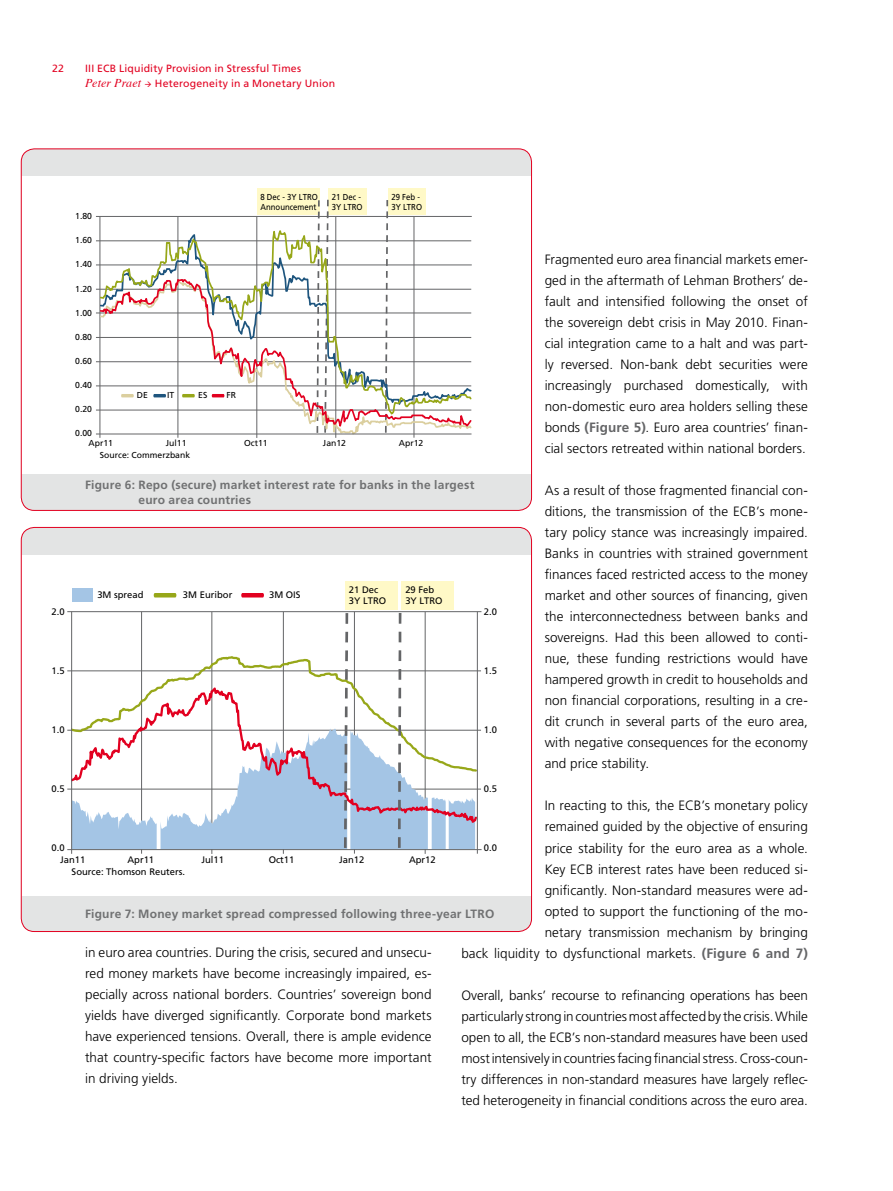
<style>
.page{position:relative;width:893px;height:1191px;background:#fff}
.page>*{position:absolute;margin:0;border:0;box-sizing:border-box;transform-origin:0 0}
.t1{font:300 13.5px/21px "Frutiger LT";color:#000;text-align:justify}
.t2{font:700 12px/15px "Frutiger LT";letter-spacing:.02em;color:#707172}
.t3{font:10.5px/15px "Frutiger LT";letter-spacing:.02em;color:#e20020}
.t4{font:9.45px/11.4px "Frutiger";color:#000}
.t5{font:8.7px/9.9px "Frutiger";color:#000}
.t6{font:8.7px/10.4px "Frutiger";color:#000;scale:.9 1}
.s1{font-family:"Times";font-style:italic;font-size:12px}
.s2{font-weight:700;color:#646567}
</style>
<div class="page">
<div style="left:21px;top:149px;width:510px;height:361px;background:#e3e4e4;border-radius:13px"></div>
<div style="left:23px;top:176px;width:507px;height:298px;background:#fff"></div>
<div style="left:257px;top:189px;width:63px;height:26px;background:#fff9c7"></div>
<div style="left:329px;top:189px;width:38px;height:26px;background:#fff9c7"></div>
<div style="left:388px;top:189px;width:38px;height:26px;background:#fff9c7"></div>
<hr style="left:100px;top:216px;width:1px;height:222px;background:#646567">
<hr style="left:414px;top:216px;width:1px;height:222px;background:#646567">
<hr style="left:96px;top:216px;width:376px;height:1px;background:#646567">
<hr style="left:96px;top:240px;width:375px;height:1px;background:#646567">
<hr style="left:96px;top:264px;width:376px;height:1px;background:#646567">
<hr style="left:96px;top:289px;width:375px;height:1px;background:#646567">
<hr style="left:96px;top:312px;width:375px;height:1px;background:#646567">
<hr style="left:96px;top:337px;width:375px;height:1px;background:#646567">
<hr style="left:96px;top:361px;width:375px;height:1px;background:#646567">
<hr style="left:96px;top:410px;width:375px;height:1px;background:#646567">
<hr style="left:96px;top:385px;width:375px;height:1px;background:#646567">
<hr style="left:335px;top:217px;width:1px;height:221px;background:#646567">
<hr style="left:256px;top:217px;width:1px;height:221px;background:#646567">
<hr style="left:178px;top:216px;width:1px;height:222px;background:#646567">
<svg style="left:100px;top:200px;width:371px;height:233px;background:#eeebe7"></svg>
<hr style="left:96px;top:433px;width:375px;height:1px;background:#646567">
<div style="left:21px;top:527px;width:510px;height:404px;background:#e3e4e4;border-radius:13px"></div>
<div style="left:23px;top:555px;width:507px;height:340px;background:#fff"></div>
<hr style="left:354px;top:611px;width:1px;height:242px;background:#646567">
<hr style="left:67px;top:611px;width:414px;height:1px;background:#646567">
<hr style="left:67px;top:670px;width:414px;height:1px;background:#646567">
<hr style="left:67px;top:730px;width:414px;height:1px;background:#646567">
<hr style="left:67px;top:788px;width:414px;height:1px;background:#646567">
<hr style="left:283px;top:612px;width:1px;height:241px;background:#646567">
<hr style="left:211px;top:612px;width:1px;height:242px;background:#646567">
<hr style="left:141px;top:612px;width:1px;height:241px;background:#646567">
<hr style="left:425px;top:612px;width:1px;height:242px;background:#646567">
<div style="left:72px;top:588px;width:20px;height:14px;background:#a4c5e5"></div>
<svg style="left:154px;top:593px;width:22px;height:4px"></svg>
<svg style="left:241px;top:593px;width:23px;height:4px"></svg>
<svg style="left:345px;top:632px;width:3px;height:10px"></svg>
<svg style="left:345px;top:613px;width:3px;height:11px"></svg>
<svg style="left:72px;top:650px;width:405px;height:199px;background:#dee3eb"></svg>
<svg style="left:399px;top:631px;width:2px;height:11px"></svg>
<svg style="left:399px;top:613px;width:2px;height:10px"></svg>
<hr style="left:477px;top:612px;width:1px;height:241px;background:#646567">
<hr style="left:71px;top:611px;width:1px;height:243px;background:#646567">
<hr style="left:67px;top:849px;width:415px;height:1px;background:#646567">
<div style="left:345px;top:581px;width:53px;height:28px;background:#fff9c7"></div>
<div style="left:401px;top:581px;width:53px;height:28px;background:#fff9c7"></div>
<p class="t3" style="left:52px;top:61px;width:13px">22</p>
<p class="t3" style="left:85px;top:61px;width:252px">III ECB Liquidity Provision in Stressful Times<br><span class="s1">Peter Praet</span> → Heterogeneity in a Monetary Union</p>
<p class="t6" style="left:260px;top:192px;width:65px">8 Dec - 3Y LTRO<br>Announcement</p>
<p class="t6" style="left:332px;top:192px;width:36px">21 Dec -<br>3Y LTRO</p>
<p class="t6" style="left:391px;top:192px;width:36px">29 Feb -<br>3Y LTRO</p>
<p class="t5" style="left:75px;top:211px;width:18px">1.80</p>
<p class="t5" style="left:75px;top:235px;width:18px">1.60</p>
<p class="t5" style="left:75px;top:259px;width:18px">1.40</p>
<p class="t5" style="left:75px;top:283px;width:18px">1.20</p>
<p class="t5" style="left:75px;top:308px;width:18px">1.00</p>
<p class="t5" style="left:75px;top:332px;width:18px">0.80</p>
<p class="t5" style="left:75px;top:356px;width:18px">0.60</p>
<p class="t5" style="left:75px;top:380px;width:18px">0.40</p>
<p class="t5" style="left:75px;top:404px;width:18px">0.20</p>
<p class="t5" style="left:89px;top:428px;width:26px;text-indent:-13px">0.00<br>Apr11</p>
<p class="t5" style="left:166px;top:438px;width:22px">Jul11</p>
<p class="t5" style="left:244px;top:438px;width:25px">Oct11</p>
<p class="t5" style="left:323px;top:438px;width:25px">Jan12</p>
<p class="t5" style="left:399px;top:438px;width:26px">Apr12</p>
<p class="t5" style="left:100px;top:450px;width:92px">Source: Commerzbank</p>
<p class="t1" style="left:545px;top:249px;width:265px">Fragmented euro area financial markets emer&shy;ged in the aftermath of Lehman Brothers’ de&shy;fault and intensified following the onset of the sovereign debt crisis in May 2010. Finan&shy;cial integration came to a halt and was part&shy;ly reversed. Non-bank debt securities were increasingly purchased domestically, with non-domestic euro area holders selling these bonds <span class="s2">(Figure 5)</span>. Euro area countries’ finan&shy;cial sectors retreated within national borders.</p>
<p class="t1" style="left:545px;top:480px;width:265px">As a result of those fragmented financial con&shy;ditions, the transmission of the ECB’s mone&shy;tary policy stance was increasingly impaired.<br>Banks in countries with strained government finances faced restricted access to the money market and other sources of financing, given the interconnectedness between banks and sovereigns. Had this been allowed to conti&shy;nue, these funding restrictions would have hampered growth in credit to households and non financial corporations, resulting in a cre&shy;dit crunch in several parts of the euro area, with negative consequences for the economy and price stability.</p>
<p class="t1" style="left:461px;top:795px;width:348px;text-align:right">In reacting to this, the ECB’s monetary policy<br>remained guided by the objective of ensuring<br>price stability for the euro area as a whole.<br>Key ECB interest rates have been reduced si-<br>gnificantly. Non-standard measures were ad-<br>opted to support the functioning of the mo-<br>netary transmission mechanism by bringing<br>back liquidity to dysfunctional markets. <span class="s2">(Figure 6 and 7)</span></p>
<p class="t1" style="left:461px;top:984px;width:348px">Overall, banks’ recourse to refinancing operations has been particularly strong in countries most affected by the crisis. While open to all, the ECB’s non-standard measures have been used most intensively in countries facing financial stress. Cross-coun&shy;try differences in non-standard measures have largely reflec&shy;ted heterogeneity in financial conditions across the euro area.</p>
<p class="t5" style="left:137px;top:390px;width:13px">DE</p>
<p class="t5" style="left:167px;top:390px;width:9px">IT</p>
<p class="t5" style="left:198px;top:390px;width:11px">ES</p>
<p class="t5" style="left:227px;top:390px;width:11px">FR</p>
<p class="t2" style="left:139px;top:477px;width:337px;text-indent:-53px">Figure 6: Repo (secure) market interest rate for banks in the largest euro area countries</p>
<p class="t4" style="left:349px;top:584px;width:39px">21 Dec<br>3Y LTRO</p>
<p class="t4" style="left:405px;top:584px;width:39px">29 Feb<br>3Y LTRO</p>
<p class="t4" style="left:97px;top:589px;width:48px">3M spread</p>
<p class="t4" style="left:183px;top:589px;width:51px">3M Euribor</p>
<p class="t4" style="left:269px;top:589px;width:33px">3M OIS</p>
<p class="t4" style="left:52px;top:605px;width:15px">2.0</p>
<p class="t4" style="left:484px;top:605px;width:15px">2.0</p>
<p class="t4" style="left:52px;top:664px;width:15px">1.5</p>
<p class="t4" style="left:484px;top:664px;width:15px">1.5</p>
<p class="t4" style="left:52px;top:724px;width:15px">1.0</p>
<p class="t4" style="left:484px;top:724px;width:15px">1.0</p>
<p class="t4" style="left:52px;top:783px;width:15px">0.5</p>
<p class="t4" style="left:484px;top:783px;width:15px">0.5</p>
<p class="t4" style="left:60px;top:841px;width:27px;line-height:12px;text-indent:-8px">0.0<br>Jan11</p>
<p class="t4" style="left:484px;top:842px;width:15px">0.0</p>
<p class="t4" style="left:127px;top:854px;width:28px">Apr11</p>
<p class="t4" style="left:201px;top:854px;width:24px">Jul11</p>
<p class="t4" style="left:269px;top:854px;width:27px">Oct11</p>
<p class="t4" style="left:339px;top:854px;width:27px">Jan12</p>
<p class="t4" style="left:409px;top:854px;width:28px">Apr12</p>
<p class="t4" style="left:72px;top:866px;width:115px">Source: Thomson Reuters.</p>
<p class="t2" style="left:85px;top:906px;width:411px">Figure 7: Money market spread compressed following three-year LTRO</p>
<p class="t1" style="left:85px;top:942px;width:348px">in euro area countries. During the crisis, secured and unsecu&shy;red money markets have become increasingly impaired, es&shy;pecially across national borders. Countries’ sovereign bond yields have diverged significantly. Corporate bond markets have experienced tensions. Overall, there is ample evidence that country-specific factors have become more important in driving yields.</p>
</div>
